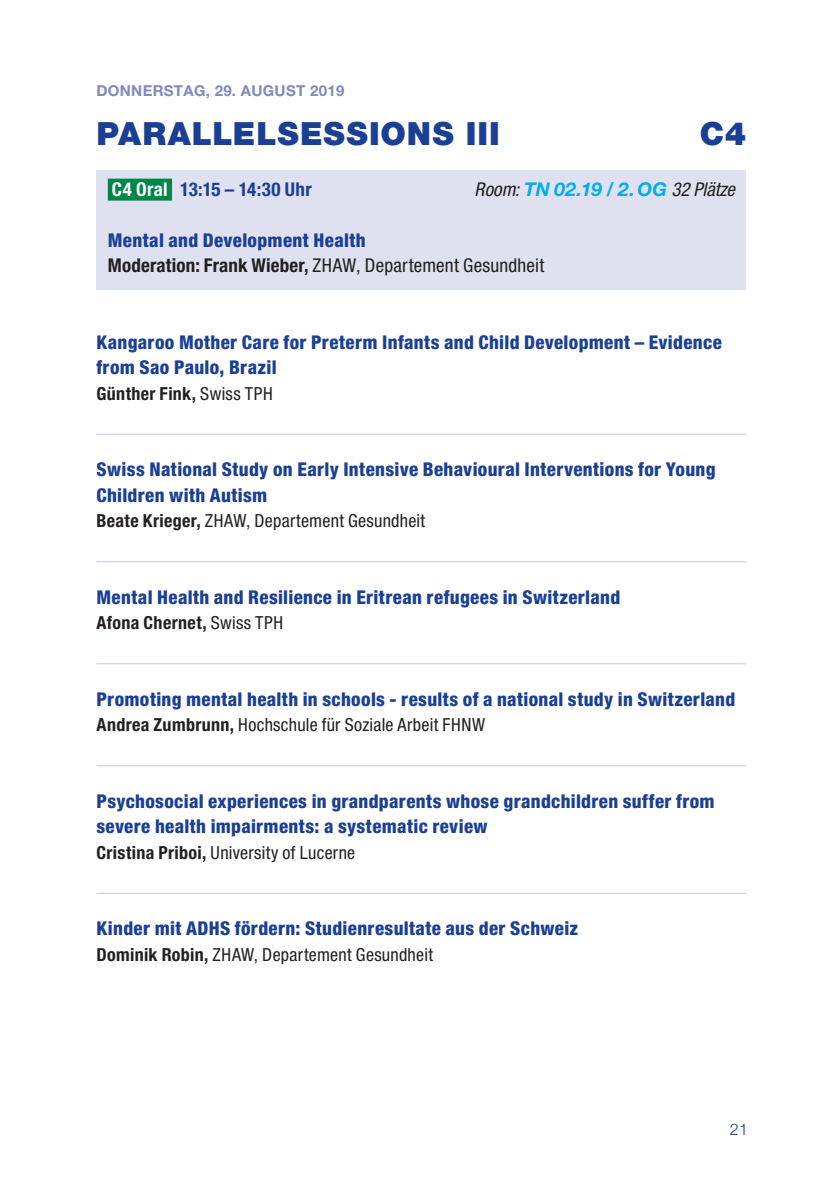
<style>
.page{position:relative;width:840px;height:1191px;background:#fff}
.page>*{position:absolute;margin:0;border:0;box-sizing:border-box;transform-origin:0 0}
.t1{font:900 32px "Helvetica Neue LT Pro";letter-spacing:.03em;color:#1b3f94}
.t2{font:800 condensed 19px/25.4px "Helvetica Neue LT Pro";letter-spacing:.02em;color:#1b3f94}
.t3{font:italic condensed 19px "Helvetica Neue LT Pro";color:#231f20}
.t4{font:700 condensed 19px "Helvetica Neue LT Pro";letter-spacing:.02em;color:#1b3f94}
.t5{font:condensed 18px "Helvetica Neue LT Pro";letter-spacing:.015em;color:#231f20}
.t6{font:700 condensed 18px "Helvetica Neue LT Pro";letter-spacing:.02em;color:#231f20}
.t7{font:300 16px "Helvetica Neue LT Pro";color:#1b3f94}
.t8{font:700 15px "Helvetica Neue LT Pro";letter-spacing:.02em;color:#8287bf}
.s1{color:#fff}
.s2{font-weight:700;font-stretch:normal;color:#00aeef}
.s3{font-weight:700;color:#231f20}
.s4{font-weight:400;color:#231f20}
.s5{font-weight:400}
.s6{font-weight:700}
</style>
<div class="page">
<div style="left:96px;top:170px;width:650px;height:119px;background:#dfe1f0"></div>
<div style="left:108px;top:179px;width:64px;height:22px;background:#00854a"></div>
<hr style="left:96px;top:434px;width:650px;height:1px;background:#c5c6e1">
<hr style="left:96px;top:561px;width:650px;height:1px;background:#c5c6e1">
<hr style="left:96px;top:663px;width:650px;height:1px;background:#c5c6e1">
<hr style="left:96px;top:765px;width:650px;height:1px;background:#c5c6e1">
<hr style="left:96px;top:893px;width:650px;height:1px;background:#c5c6e1">
<p class="t8" style="left:96px;top:81px;width:249px">DONNERSTAG, 29. AUGUST 2019</p>
<h1 class="t1" style="left:96px;top:114px;width:404px">PARALLELSESSIONS III</h1>
<h1 class="t1" style="left:699px;top:114px;width:48px">C4</h1>
<p class="t4" style="left:112px;top:177px;width:201px"><span class="s1">C4 Oral</span> 13:15 – 14:30 Uhr</p>
<p class="t3" style="left:474px;top:178px;width:262px">Room: <span class="s2">TN 02.19 / 2.OG</span> 32 Plätze</p>
<p class="t2" style="left:108px;top:227px;width:437px">Mental and Development Health<br><span class="s3">Moderation: Frank Wieber,</span> <span class="s4">ZHAW, Departement Gesundheit</span></p>
<p class="t2" style="left:96px;top:329px;width:626px">Kangaroo Mother Care for Preterm Infants and Child Development – Evidence from Sao Paulo, Brazil</p>
<p class="t6" style="left:96px;top:382px;width:178px">Günther Fink, <span class="s5">Swiss TPH</span></p>
<p class="t2" style="left:96px;top:456px;width:620px">Swiss National Study on Early Intensive Behavioural Interventions for Young<br>Children with Autism</p>
<p class="t5" style="left:96px;top:510px;width:330px"><span class="s6">Beate Krieger,</span> ZHAW, Departement Gesundheit</p>
<p class="t2" style="left:96px;top:584px;width:525px">Mental Health and Resilience in Eritrean refugees in Switzerland</p>
<p class="t6" style="left:96px;top:612px;width:188px">Afona Chernet, <span class="s5">Swiss TPH</span></p>
<p class="t2" style="left:96px;top:686px;width:640px">Promoting mental health in schools - results of a national study in Switzerland</p>
<p class="t5" style="left:96px;top:714px;width:390px"><span class="s6">Andrea Zumbrunn,</span> Hochschule für Soziale Arbeit FHNW</p>
<p class="t2" style="left:96px;top:788px;width:619px">Psychosocial experiences in grandparents whose grandchildren suffer from severe health impairments: a systematic review</p>
<p class="t5" style="left:96px;top:842px;width:260px"><span class="s6">Cristina Priboi,</span> University of Lucerne</p>
<p class="t2" style="left:96px;top:915px;width:483px">Kinder mit ADHS fördern: Studienresultate aus der Schweiz</p>
<p class="t5" style="left:96px;top:944px;width:338px"><span class="s6">Dominik Robin,</span> ZHAW, Departement Gesundheit</p>
<p class="t7" style="left:729px;top:1119px;width:20px">21</p>
</div>
